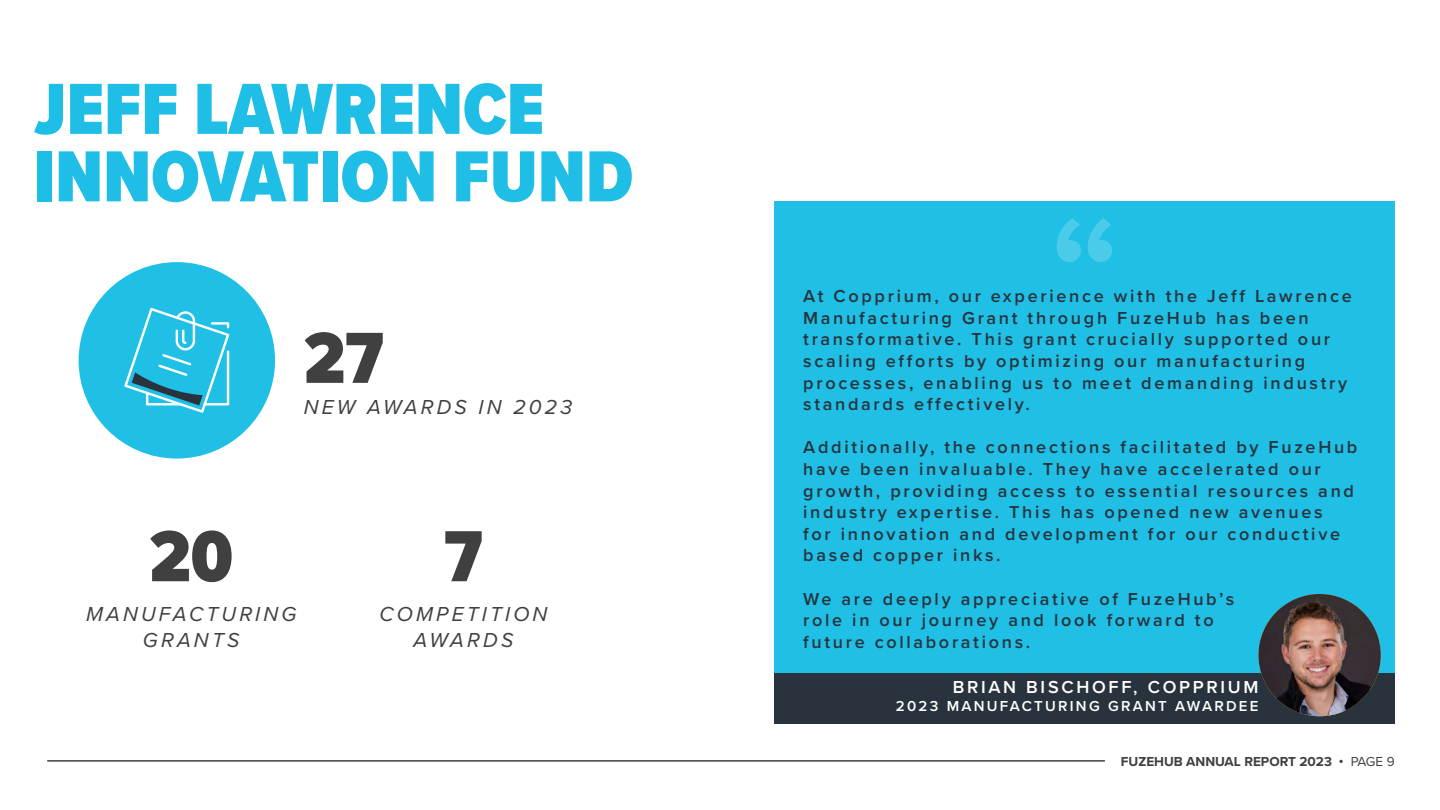
<style>
.page{position:relative;width:1440px;height:810px;background:#fff}
.page>*{position:absolute;margin:0;border:0;box-sizing:border-box;transform-origin:0 0}
.t1{font:900 75px/67.5px "Proxima Nova Cond";color:#1ebee6}
.t2{font:900 75px "Proxima Nova Cond";color:#404040}
.t3{font:italic 21px/25.2px "Proxima Nova";letter-spacing:.15em;color:#404040;text-align:center}
.t4{font:600 18px/21.6px "Proxima Nova";letter-spacing:.15em;color:#29333d}
.t5{font:600 18px "Proxima Nova";letter-spacing:.15em;color:#fff}
.t6{font:600 15px "Proxima Nova";letter-spacing:.15em;color:#fff}
.t7{font:700 13.5px "Proxima Nova";color:#403f3f}
.s1{font-weight:400}
</style>
<div class="page">
<hr style="left:48px;top:760px;width:1056px;height:2px;background:#403f3f">
<div style="left:774px;top:201px;width:621px;height:523px;background:#1fbfe6"></div>
<svg style="left:1057px;top:218px;width:55px;height:44px"></svg>
<div style="left:774px;top:673px;width:621px;height:51px;background:#29333d"></div>
<img style="left:1258px;top:594px;width:123px;height:122px;border-radius:61px">
<div style="left:79px;top:262px;width:196px;height:197px;background:#1fbfe6;border-radius:50%"></div>
<svg style="left:124px;top:308px;width:105px;height:105px"></svg>
<h1 class="t1" style="left:34px;top:75px;width:601px">JEFF LAWRENCE<br>INNOVATION FUND</h1>
<h1 class="t2" style="left:304px;top:325px;width:81px">27</h1>
<p class="t3" style="left:304px;top:394px;width:270px">NEW AWARDS IN 2023</p>
<h1 class="t2" style="left:149px;top:524px;width:85px">20</h1>
<h1 class="t2" style="left:444px;top:524px;width:40px">7</h1>
<p class="t3" style="left:86px;top:602px;width:212px">MANUFACTURING<br>GRANTS</p>
<p class="t3" style="left:380px;top:602px;width:169px">COMPETITION<br>AWARDS</p>
<p class="t4" style="left:803px;top:286px;width:550px">At Copprium, our experience with the Jeff Lawrence Manufacturing Grant through FuzeHub has been transformative. This grant crucially supported our scaling efforts by optimizing our manufacturing processes, enabling us to meet demanding industry standards effectively.</p>
<p class="t4" style="left:803px;top:438px;width:556px">Additionally, the connections facilitated by FuzeHub have been invaluable. They have accelerated our growth, providing access to essential resources and industry expertise. This has opened new avenues<br>for innovation and development for our conductive based copper inks.</p>
<p class="t4" style="left:803px;top:589px;width:433px">We are deeply appreciative of FuzeHub’s role in our journey and look forward to future collaborations.</p>
<p class="t5" style="left:953px;top:679px;width:307px">BRIAN BISCHOFF, COPPRIUM</p>
<p class="t6" style="left:896px;top:700px;width:364px">2023 MANUFACTURING GRANT AWARDEE</p>
<p class="t7" style="left:1121px;top:756px;width:275px">FUZEHUB ANNUAL REPORT 2023 • <span class="s1">PAGE 9</span></p>
</div>
